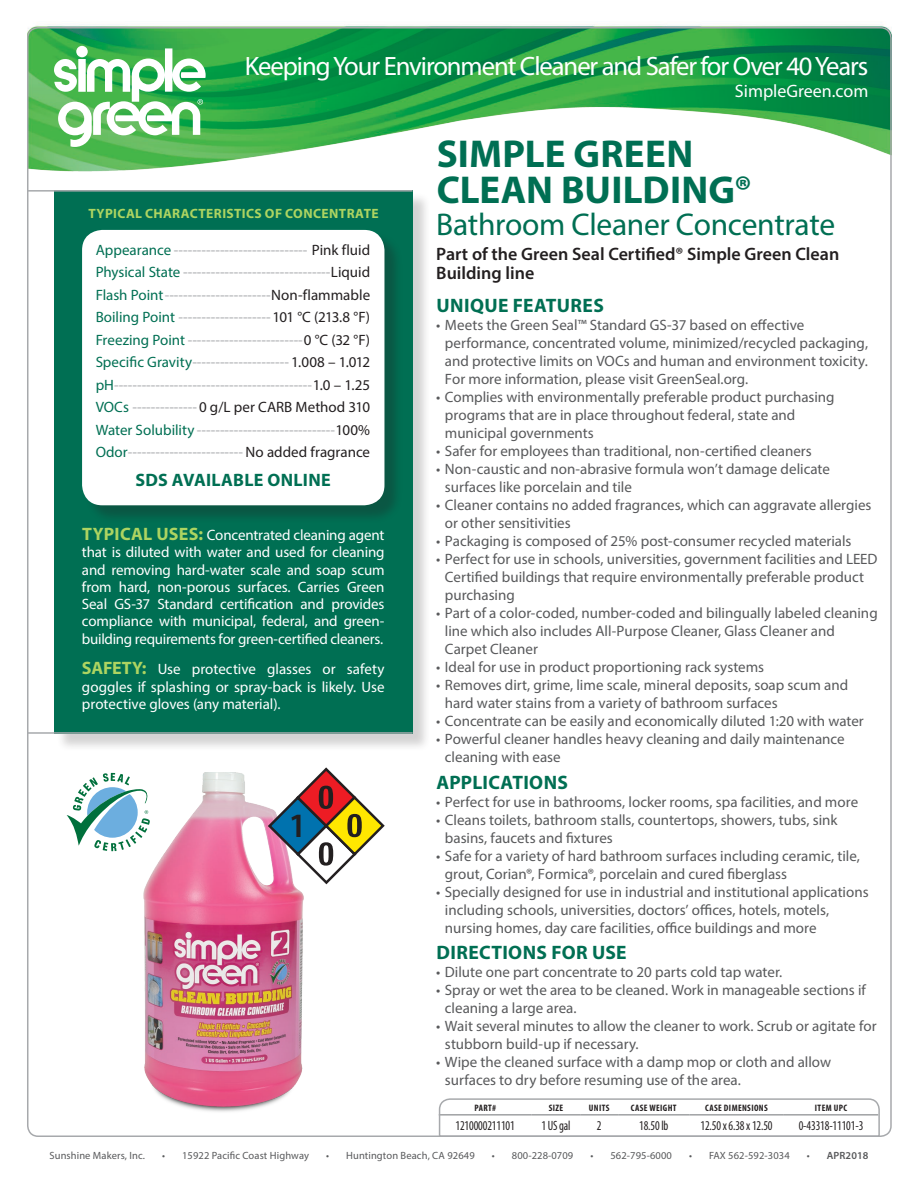
<style>
.page{position:relative;width:918px;height:1188px;background:#fff}
.page>*{position:absolute;margin:0;border:0;box-sizing:border-box;transform-origin:0 0}
.t1{font:700 39px/36px "Myriad Pro";letter-spacing:.005em;color:#006f53}
.t2{font:600 34.2px "Myriad Pro";color:#231f20}
.t3{font:31.5px "Myriad Pro";letter-spacing:-.01em;color:#006f53}
.t4{font:26.7px "Myriad Pro";letter-spacing:-.04em;color:#fff}
.Subhead{font:700 19.5px "Myriad Pro";letter-spacing:.02em;color:#006f53}
.Tagline{font:600 18px/19.5px "Myriad Pro";color:#231f20}
.SDS{font:700 18px "Myriad Pro";letter-spacing:.015em;color:#006f53}
.t5{font:18px "Myriad Pro";color:#fff}
.t6{font:15px/18px "Myriad Pro";color:#58595b}
.Info{font:15px "Myriad Pro";color:#a7a9ac}
.Safety_Uses{font:15px/17.2px "Myriad Pro";letter-spacing:-.01em;color:#fff;text-align:justify}
.Info-2{font:15px "Myriad Pro";letter-spacing:.005em;color:#231f20}
.CHART_SPECS{font:condensed 13.5px "Myriad Pro";letter-spacing:-.01em;color:#231f20;scale:.9 1}
.t7{font:700 13.5px "Myriad Pro";letter-spacing:.03em;color:#add461}
.t8{font:10.5px "Myriad Pro";letter-spacing:.01em;color:#58595b}
.t9{font:600 10.5px "Myriad Pro";letter-spacing:.01em;color:#58595b}
.Chart_Header{font:700 condensed 9.3px "Myriad Pro";letter-spacing:.04em;color:#231f20}
.s1{color:#006f53}
.s2{color:#231f20}
.s3{color:#a7a9ac}
.s4{font-weight:700;font-size:18px;color:#add461}
.s5{font-weight:400}
</style>
<div class="page">
<div style="left:56px;top:192px;width:376px;height:560px;background:#231f20;opacity:.2"></div>
<div style="left:54px;top:190px;width:359px;height:543px;background:#006f53"></div>
<div style="left:84px;top:232px;width:319px;height:292px;background:#231f20;opacity:.3"></div>
<div style="left:82px;top:230px;width:302px;height:275px;background:#fff;border-radius:20px"></div>
<img style="left:27px;top:24px;width:864px;height:148px">
<hr style="left:27px;top:732px;width:386px;height:2px;background:#a7a9ac">
<hr style="left:27px;top:190px;width:386px;height:2px;background:#a7a9ac">
<img style="left:143px;top:772px;width:161px;height:340px">
<svg style="left:54px;top:46px;width:152px;height:101px"></svg>
<svg style="left:266px;top:767px;width:119px;height:119px"></svg>
<svg style="left:438px;top:1098px;width:442px;height:36px"></svg>
<svg style="left:66px;top:772px;width:85px;height:80px"></svg>
<p class="t4" style="left:245px;top:50px;width:625px">Keeping Your Environment Cleaner and Safer for Over 40 Years</p>
<p class="t5" style="left:735px;top:80px;width:135px">SimpleGreen.com</p>
<p class="t7" style="left:89px;top:205px;width:292px">TYPICAL CHARACTERISTICS OF CONCENTRATE</p>
<p class="Info" style="left:96px;top:240px;width:276px"><span class="s1">Appearance</span> ----------------------------- <span class="s2">Pink fluid</span></p>
<p class="Info" style="left:96px;top:263px;width:276px"><span class="s1">Physical State</span> --------------------------------<span class="s2">Liquid</span></p>
<p class="Info" style="left:96px;top:285px;width:276px"><span class="s1">Flash Point</span>-----------------------<span class="s2">Non-flammable</span></p>
<p class="Info" style="left:96px;top:308px;width:276px"><span class="s1">Boiling Point</span> --------------------<span class="s2">101 °C (213.8 °F)</span></p>
<p class="Info" style="left:96px;top:330px;width:276px"><span class="s1">Freezing Point</span> -------------------------<span class="s2">0 °C (32 °F)</span></p>
<p class="Info" style="left:96px;top:353px;width:276px"><span class="s1">Specific Gravity</span>--------------------- <span class="s2">1.008 – 1.012</span></p>
<p class="Info" style="left:96px;top:375px;width:276px"><span class="s1">pH</span>-------------------------------------------<span class="s2">1.0 – 1.25</span></p>
<p class="Info-2" style="left:96px;top:398px;width:276px"><span class="s1">VOCs</span> <span class="s3">--------------</span> 0 g/L per CARB Method 310</p>
<p class="Info" style="left:96px;top:420px;width:276px"><span class="s1">Water Solubility</span> ------------------------------<span class="s2">100%</span></p>
<p class="Info" style="left:96px;top:443px;width:276px"><span class="s1">Odor</span>------------------------- <span class="s2">No added fragrance</span></p>
<p class="SDS" style="left:135px;top:469px;width:197px">SDS AVAILABLE ONLINE</p>
<p class="Safety_Uses" style="left:82px;top:526px;width:304px"><span class="s4">TYPICAL USES:</span> Concentrated cleaning agent that is diluted with water and used for cleaning and removing hard-water scale and soap scum from hard, non-porous surfaces. Carries Green Seal GS-37 Standard certification and provides compliance with municipal, federal, and green&shy;building requirements for green-certified cleaners.</p>
<p class="Safety_Uses" style="left:82px;top:660px;width:304px"><span class="s4">SAFETY:</span> Use protective glasses or safety goggles if splashing or spray-back is likely. Use protective gloves (any material).</p>
<h2 class="t2" style="left:288px;top:803px;width:20px">1</h2>
<p class="t1" style="left:437px;top:135px;width:317px">SIMPLE GREEN<br>CLEAN BUILDING®</p>
<p class="t3" style="left:436px;top:205px;width:400px">Bathroom Cleaner Concentrate</p>
<p class="Tagline" style="left:436px;top:244px;width:405px">Part of the Green Seal Certified® Simple Green Clean<br>Building line</p>
<p class="Subhead" style="left:437px;top:293px;width:169px">UNIQUE FEATURES</p>
<p class="t6" style="left:445px;top:316px;width:425px;text-indent:-9px">• Meets the Green Seal™ Standard GS-37 based on effective performance, concentrated volume, minimized/recycled packaging, and protective limits on VOCs and human and environment toxicity.<br>For more information, please visit GreenSeal.org.</p>
<p class="t6" style="left:445px;top:388px;width:391px;text-indent:-9px">• Complies with environmentally preferable product purchasing programs that are in place throughout federal, state and municipal governments</p>
<p class="t6" style="left:436px;top:442px;width:377px">• Safer for employees than traditional, non-certified cleaners</p>
<p class="t6" style="left:445px;top:460px;width:387px;text-indent:-9px">• Non-caustic and non-abrasive formula won’t damage delicate surfaces like porcelain and tile</p>
<p class="t6" style="left:445px;top:496px;width:428px;text-indent:-9px">• Cleaner contains no added fragrances, which can aggravate allergies or other sensitivities</p>
<p class="t6" style="left:436px;top:532px;width:417px">• Packaging is composed of 25% post-consumer recycled materials</p>
<p class="t6" style="left:445px;top:550px;width:434px;text-indent:-9px">• Perfect for use in schools, universities, government facilities and LEED<br>Certified buildings that require environmentally preferable product purchasing</p>
<p class="t6" style="left:445px;top:604px;width:434px;text-indent:-9px">• Part of a color-coded, number-coded and bilingually labeled cleaning line which also includes All-Purpose Cleaner, Glass Cleaner and<br>Carpet Cleaner</p>
<p class="t6" style="left:436px;top:658px;width:329px">• Ideal for use in product proportioning rack systems</p>
<p class="t6" style="left:445px;top:676px;width:405px;text-indent:-9px">• Removes dirt, grime, lime scale, mineral deposits, soap scum and hard water stains from a variety of bathroom surfaces</p>
<p class="t6" style="left:436px;top:712px;width:429px">• Concentrate can be easily and economically diluted 1:20 with water</p>
<p class="t6" style="left:445px;top:730px;width:401px;text-indent:-9px">• Powerful cleaner handles heavy cleaning and daily maintenance cleaning with ease</p>
<p class="Subhead" style="left:437px;top:769px;width:133px">APPLICATIONS</p>
<p class="t6" style="left:436px;top:792px;width:423px">• Perfect for use in bathrooms, locker rooms, spa facilities, and more</p>
<p class="t6" style="left:445px;top:810px;width:394px;text-indent:-9px">• Cleans toilets, bathroom stalls, countertops, showers, tubs, sink basins, faucets and fixtures</p>
<p class="t6" style="left:445px;top:846px;width:417px;text-indent:-9px">• Safe for a variety of hard bathroom surfaces including ceramic, tile, grout, Corian®, Formica®, porcelain and cured fiberglass</p>
<p class="t6" style="left:445px;top:882px;width:425px;text-indent:-9px">• Specially designed for use in industrial and institutional applications including schools, universities, doctors’ offices, hotels, motels, nursing homes, day care facilities, office buildings and more</p>
<p class="Subhead" style="left:437px;top:940px;width:192px">DIRECTIONS FOR USE</p>
<p class="t6" style="left:436px;top:963px;width:348px">• Dilute one part concentrate to 20 parts cold tap water.</p>
<p class="t6" style="left:445px;top:981px;width:422px;text-indent:-9px">• Spray or wet the area to be cleaned. Work in manageable sections if cleaning a large area.</p>
<p class="t6" style="left:445px;top:1017px;width:433px;text-indent:-9px">• Wait several minutes to allow the cleaner to work. Scrub or agitate for stubborn build-up if necessary.</p>
<p class="t6" style="left:445px;top:1053px;width:388px;text-indent:-9px">• Wipe the cleaned surface with a damp mop or cloth and allow surfaces to dry before resuming use of the area.</p>
<p class="Chart_Header" style="left:474px;top:1102px;width:23px">PART#</p>
<p class="Chart_Header" style="left:549px;top:1102px;width:16px">SIZE</p>
<p class="Chart_Header" style="left:589px;top:1102px;width:22px">UNITS</p>
<p class="Chart_Header" style="left:631px;top:1102px;width:47px">CASE WEIGHT</p>
<p class="Chart_Header" style="left:705px;top:1102px;width:64px">CASE DIMENSIONS</p>
<p class="Chart_Header" style="left:815px;top:1102px;width:34px">ITEM UPC</p>
<p class="CHART_SPECS" style="left:456px;top:1118px;width:67px">1210000211101</p>
<p class="CHART_SPECS" style="left:541px;top:1118px;width:34px">1 US gal</p>
<p class="CHART_SPECS" style="left:597px;top:1118px;width:7px">2</p>
<p class="CHART_SPECS" style="left:639px;top:1118px;width:34px">18.50 lb</p>
<p class="CHART_SPECS" style="left:701px;top:1118px;width:82px">12.50 x 6.38 x 12.50</p>
<p class="CHART_SPECS" style="left:799px;top:1118px;width:73px">0-43318-11101-3</p>
<p class="t8" style="left:50px;top:1149px;width:97px">Sunshine Makers, Inc.</p>
<p class="t8" style="left:162px;top:1149px;width:149px">• 15922 Pacific Coast Highway</p>
<p class="t8" style="left:326px;top:1149px;width:150px">• Huntington Beach, CA 92649</p>
<p class="t8" style="left:492px;top:1149px;width:83px">• 800-228-0709</p>
<p class="t8" style="left:590px;top:1149px;width:83px">• 562-795-6000</p>
<p class="t8" style="left:689px;top:1149px;width:102px">• FAX 562-592-3034</p>
<p class="t9" style="left:807px;top:1148px;width:63px"><span class="s5">•</span> APR2018</p>
</div>
